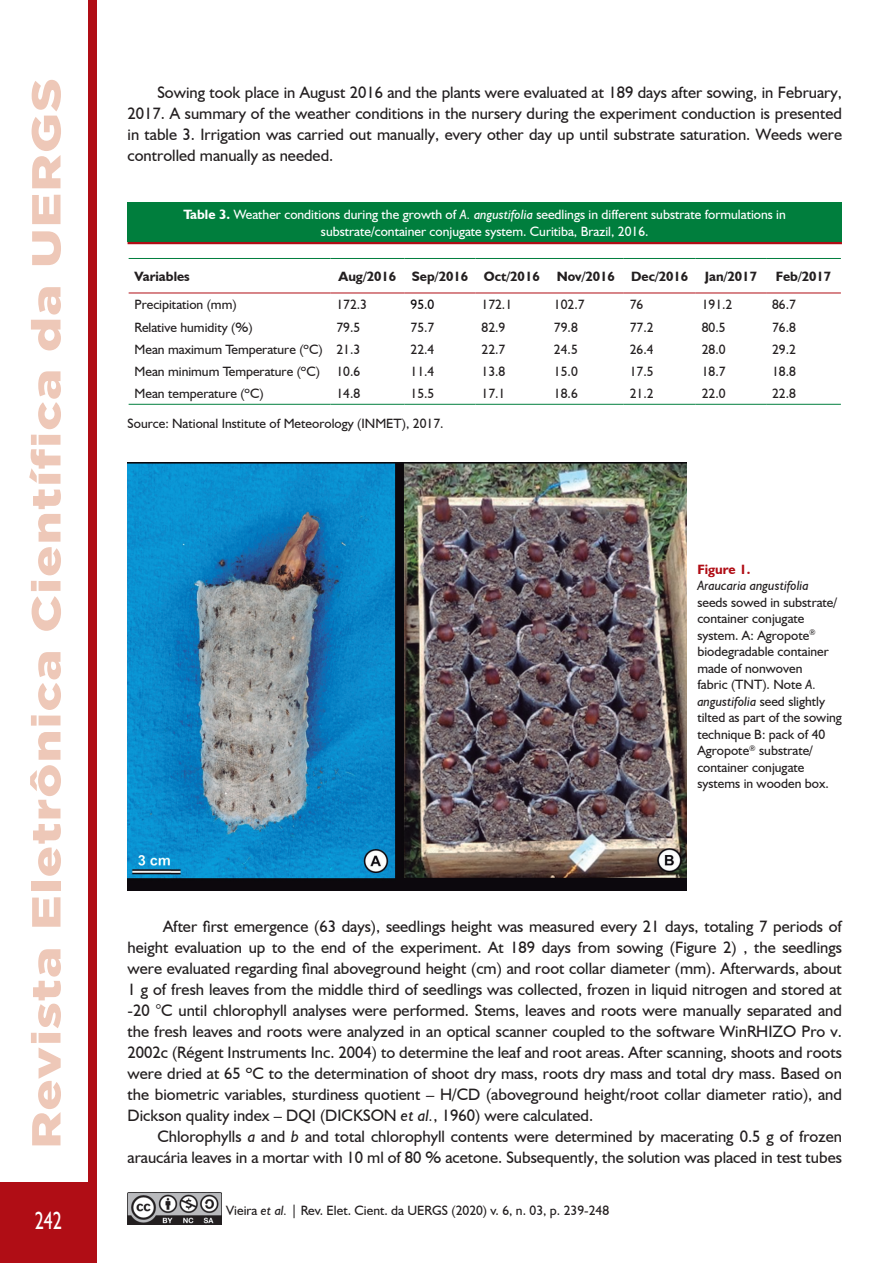
<style>
.page{position:relative;width:893px;height:1263px;background:#fff}
.page>*{position:absolute;margin:0;border:0;box-sizing:border-box;transform-origin:0 0}
.t1{font:900 40.5px "Gotham";letter-spacing:.025em;color:#eec8b8;scale:1.28 1}
.t2{font:24.75px "Humanist 521 BT";color:#fff;scale:.73 1}
.t3{font:16.5px/21px "Humanist 521 BT";color:#231f20;text-align:justify}
.legendas_figuras{font:13.5px/16.5px "Humanist 521 BT";color:#231f20}
.legendas_figuras-2{font:13.5px/16.5px "Humanist 521 BT";color:#fff;text-align:center}
.t4{font:700 13.5px "Humanist 521 BT";color:#231f20}
.legendas_figuras-3{font:700 13.5px "Humanist 521 BT";color:#b00d15}
.t5{font:13.5px "Humanist 521 BT";color:#0b090d}
.s1{font-weight:700}
.s2{font-style:italic}
</style>
<div class="page">
<div style="left:88px;top:0;width:9px;height:1182px;background:#b00d15"></div>
<div style="left:0;top:1182px;width:97px;height:81px;background:#b00d15"></div>
<img style="left:128px;top:1192px;width:93px;height:33px">
<div style="left:128px;top:202px;width:714px;height:40px;background:#007e3d"></div>
<hr style="left:128px;top:242px;width:714px;height:2px;background:#b00d15">
<hr style="left:129px;top:258px;width:201px;height:1px;background:#007e3d">
<hr style="left:330px;top:258px;width:74px;height:1px;background:#007e3d">
<hr style="left:404px;top:258px;width:71px;height:1px;background:#007e3d">
<hr style="left:475px;top:258px;width:73px;height:1px;background:#007e3d">
<hr style="left:548px;top:258px;width:76px;height:1px;background:#007e3d">
<hr style="left:624px;top:258px;width:72px;height:1px;background:#007e3d">
<hr style="left:696px;top:258px;width:70px;height:1px;background:#007e3d">
<hr style="left:766px;top:258px;width:75px;height:1px;background:#007e3d">
<hr style="left:129px;top:404px;width:201px;height:1px;background:#007e3d">
<hr style="left:330px;top:404px;width:74px;height:1px;background:#007e3d">
<hr style="left:404px;top:404px;width:71px;height:1px;background:#007e3d">
<hr style="left:475px;top:404px;width:73px;height:1px;background:#007e3d">
<hr style="left:548px;top:404px;width:76px;height:1px;background:#007e3d">
<hr style="left:624px;top:404px;width:72px;height:1px;background:#007e3d">
<hr style="left:696px;top:404px;width:70px;height:1px;background:#007e3d">
<hr style="left:766px;top:404px;width:75px;height:1px;background:#007e3d">
<hr style="left:129px;top:293px;width:201px;height:1px;background:#b00d15">
<hr style="left:330px;top:293px;width:74px;height:1px;background:#b00d15">
<hr style="left:404px;top:293px;width:71px;height:1px;background:#b00d15">
<hr style="left:475px;top:293px;width:73px;height:1px;background:#b00d15">
<hr style="left:548px;top:293px;width:76px;height:1px;background:#b00d15">
<hr style="left:624px;top:293px;width:72px;height:1px;background:#b00d15">
<hr style="left:696px;top:293px;width:70px;height:1px;background:#b00d15">
<hr style="left:766px;top:293px;width:75px;height:1px;background:#b00d15">
<img style="left:128px;top:463px;width:558px;height:427px">
<h1 class="t1" style="left:23px;top:1148px;width:838px;rotate:-90deg">Revista Eletrônica Científica da UERGS</h1>
<h2 class="t2" style="left:35px;top:1205px;width:39px">242</h2>
<p class="t3" style="left:128px;top:81px;width:716px;text-indent:30px">Sowing took place in August 2016 and the plants were evaluated at 189 days after sowing, in February, 2017. A summary of the weather conditions in the nursery during the experiment conduction is presented in table 3. Irrigation was carried out manually, every other day up until substrate saturation. Weeds were controlled manually as needed.</p>
<p class="legendas_figuras-2" style="left:184px;top:206px;width:604px"><span class="s1">Table 3.</span> Weather conditions during the growth of <span class="s2">A. angustifolia</span> seedlings in different substrate formulations in substrate/container conjugate system. Curitiba, Brazil, 2016.</p>
<p class="t4" style="left:135px;top:268px;width:57px">Variables</p>
<p class="t4" style="left:339px;top:268px;width:59px">Aug/2016</p>
<p class="t4" style="left:412px;top:268px;width:58px">Sep/2016</p>
<p class="t4" style="left:484px;top:268px;width:57px">Oct/2016</p>
<p class="t4" style="left:557px;top:268px;width:60px">Nov/2016</p>
<p class="t4" style="left:631px;top:268px;width:59px">Dec/2016</p>
<p class="t4" style="left:705px;top:268px;width:54px">Jan/2017</p>
<p class="t4" style="left:776px;top:268px;width:57px">Feb/2017</p>
<p class="legendas_figuras" style="left:135px;top:296px;width:104px">Precipitation (mm)</p>
<p class="legendas_figuras" style="left:336px;top:296px;width:32px">172.3</p>
<p class="t5" style="left:410px;top:296px;width:25px">95.0</p>
<p class="legendas_figuras" style="left:481px;top:296px;width:32px">172.1</p>
<p class="legendas_figuras" style="left:554px;top:296px;width:32px">102.7</p>
<p class="legendas_figuras" style="left:630px;top:296px;width:15px">76</p>
<p class="legendas_figuras" style="left:702px;top:296px;width:32px">191.2</p>
<p class="legendas_figuras" style="left:772px;top:296px;width:25px">86.7</p>
<p class="legendas_figuras" style="left:135px;top:318px;width:119px">Relative humidity (%)</p>
<p class="legendas_figuras" style="left:336px;top:318px;width:25px">79.5</p>
<p class="legendas_figuras" style="left:410px;top:318px;width:25px">75.7</p>
<p class="legendas_figuras" style="left:481px;top:318px;width:25px">82.9</p>
<p class="legendas_figuras" style="left:554px;top:318px;width:25px">79.8</p>
<p class="legendas_figuras" style="left:630px;top:318px;width:25px">77.2</p>
<p class="legendas_figuras" style="left:702px;top:318px;width:25px">80.5</p>
<p class="legendas_figuras" style="left:772px;top:318px;width:25px">76.8</p>
<p class="legendas_figuras" style="left:135px;top:341px;width:190px">Mean maximum Temperature (ºC)</p>
<p class="legendas_figuras" style="left:336px;top:341px;width:25px">21.3</p>
<p class="legendas_figuras" style="left:410px;top:341px;width:25px">22.4</p>
<p class="legendas_figuras" style="left:481px;top:341px;width:25px">22.7</p>
<p class="legendas_figuras" style="left:554px;top:341px;width:25px">24.5</p>
<p class="legendas_figuras" style="left:630px;top:341px;width:25px">26.4</p>
<p class="legendas_figuras" style="left:702px;top:341px;width:25px">28.0</p>
<p class="legendas_figuras" style="left:772px;top:341px;width:25px">29.2</p>
<p class="legendas_figuras" style="left:135px;top:363px;width:187px">Mean minimum Temperature (ºC)</p>
<p class="legendas_figuras" style="left:336px;top:363px;width:25px">10.6</p>
<p class="legendas_figuras" style="left:410px;top:363px;width:25px">11.4</p>
<p class="legendas_figuras" style="left:481px;top:363px;width:25px">13.8</p>
<p class="legendas_figuras" style="left:554px;top:363px;width:25px">15.0</p>
<p class="legendas_figuras" style="left:630px;top:363px;width:25px">17.5</p>
<p class="legendas_figuras" style="left:702px;top:363px;width:25px">18.7</p>
<p class="legendas_figuras" style="left:772px;top:363px;width:25px">18.8</p>
<p class="legendas_figuras" style="left:135px;top:385px;width:131px">Mean temperature (ºC)</p>
<p class="legendas_figuras" style="left:336px;top:385px;width:25px">14.8</p>
<p class="legendas_figuras" style="left:410px;top:385px;width:25px">15.5</p>
<p class="legendas_figuras" style="left:481px;top:385px;width:25px">17.1</p>
<p class="legendas_figuras" style="left:554px;top:385px;width:25px">18.6</p>
<p class="legendas_figuras" style="left:630px;top:385px;width:25px">21.2</p>
<p class="legendas_figuras" style="left:702px;top:385px;width:25px">22.0</p>
<p class="legendas_figuras" style="left:772px;top:385px;width:25px">22.8</p>
<p class="legendas_figuras" style="left:128px;top:415px;width:317px">Source: National Institute of Meteorology (INMET), 2017.</p>
<p class="legendas_figuras-3" style="left:697px;top:561px;width:55px">Figure 1.</p>
<p class="legendas_figuras" style="left:697px;top:577px;width:146px"><span class="s2">Araucaria angustifolia </span>seeds sowed in substrate/ container conjugate system. A: Agropote<sup>® </sup>biodegradable container made of nonwoven<br>fabric (TNT). Note <span class="s2">A. angustifolia</span> seed slightly tilted as part of the sowing technique B: pack of 40<br>Agropote<sup>®</sup> substrate/ container conjugate systems in wooden box.</p>
<p class="t3" style="left:128px;top:916px;width:716px;text-indent:35px">After first emergence (63 days), seedlings height was measured every 21 days, totaling 7 periods of height evaluation up to the end of the experiment. At 189 days from sowing (Figure 2) , the seedlings were evaluated regarding final aboveground height (cm) and root collar diameter (mm). Afterwards, about 1 g of fresh leaves from the middle third of seedlings was collected, frozen in liquid nitrogen and stored at -20 °C until chlorophyll analyses were performed. Stems, leaves and roots were manually separated and the fresh leaves and roots were analyzed in an optical scanner coupled to the software WinRHIZO Pro v.<br>2002c (Régent Instruments Inc. 2004) to determine the leaf and root areas. After scanning, shoots and roots were dried at 65 ºC to the determination of shoot dry mass, roots dry mass and total dry mass. Based on the biometric variables, sturdiness quotient – H/CD (aboveground height/root collar diameter ratio), and Dickson quality index – DQI (DICKSON <span class="s2">et al.</span>, 1960) were calculated.</p>
<p class="t3" style="left:128px;top:1126px;width:716px;text-align:right">Chlorophylls <span class="s2">a</span> and <span class="s2">b</span> and total chlorophyll contents were determined by macerating 0.5 g of frozen araucária leaves in a mortar with 10 ml of 80 % acetone. Subsequently, the solution was placed in test tubes</p>
<p class="legendas_figuras" style="left:226px;top:1201px;width:384px">Vieira <span class="s2">et al.</span> | Rev. Elet. Cient. da UERGS (2020) v. 6, n. 03, p. 239-248</p>
</div>
